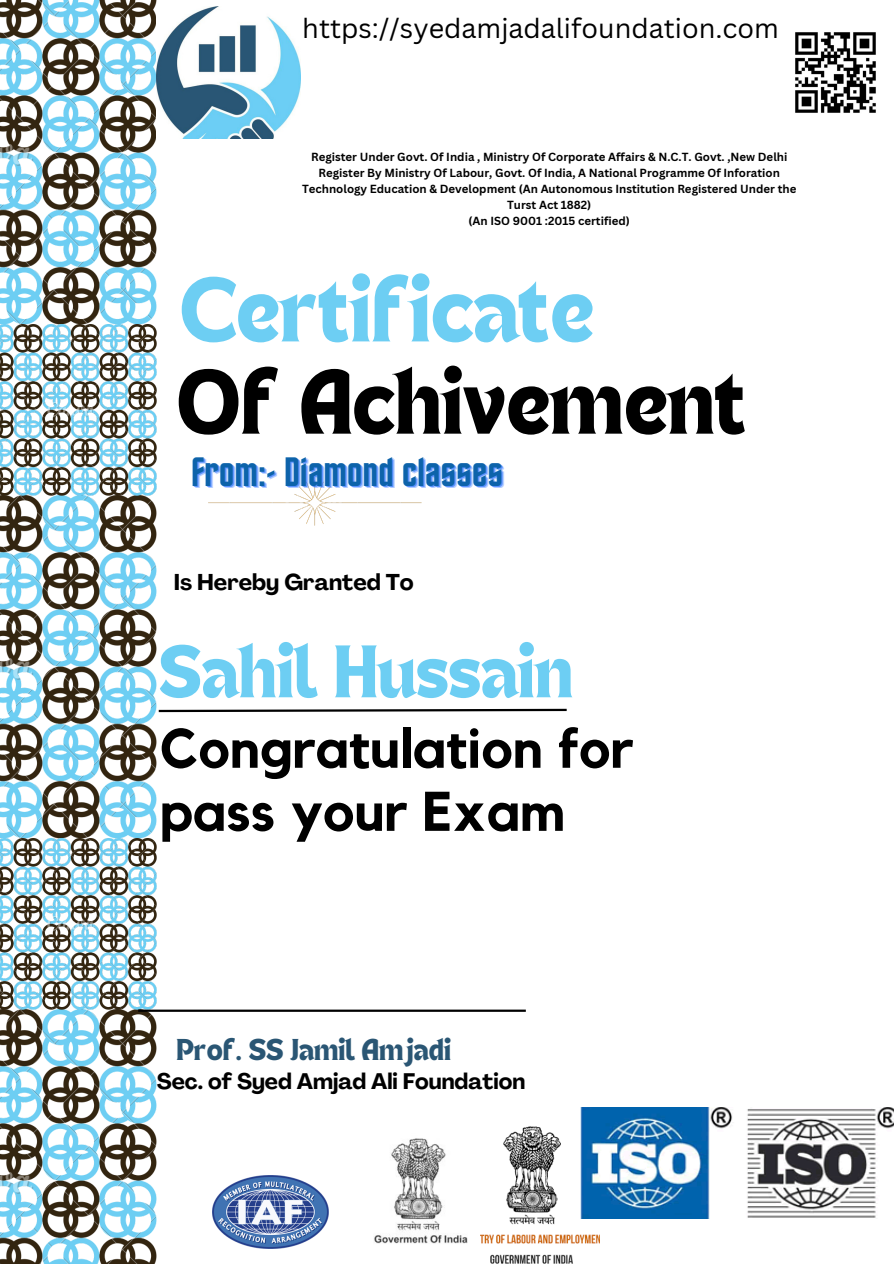
<style>
.page{position:relative;width:894px;height:1264px;background:#fff}
.page>*{position:absolute;margin:0;border:0;box-sizing:border-box;transform-origin:0 0}
.t1{font:66px "TANHEADLINE";color:#000}
.t2{font:66px "TANHEADLINE";color:#6dcef3}
.t3{font:700 55.2px/63px "Kollektif";color:#000}
.t4{font:53.7px "TANHEADLINE";color:#6dcef3}
.t5{font:41.25px "Horta";color:#0d63aa}
.t6{font:27px "Canva Sans";color:#000}
.t7{font:700 22.5px "Agrandir";color:#000}
.t8{font:700 22.2px "Agrandir";color:#000}
.t9{font:21.75px "TANHEADLINE";color:#2a5674}
.t10{font:700 11.4px/15.8px "Canva Sans";color:#000;text-align:center}
</style>
<div class="page">
<img style="left:0;top:0;width:157px;height:1263px">
<hr style="left:138px;top:1009px;width:387px;height:2px;background:#000">
<svg style="left:156px;top:707px;width:411px;height:6px"></svg>
<img style="left:208px;top:480px;width:213px;height:45px">
<img style="left:157px;top:7px;width:143px;height:131px">
<img style="left:795px;top:32px;width:81px;height:81px">
<img style="left:480px;top:1126px;width:119px;height:137px">
<img style="left:374px;top:1138px;width:94px;height:106px">
<img style="left:580px;top:1107px;width:313px;height:111px">
<img style="left:212px;top:1175px;width:116px;height:73px">
<h3 class="t6" style="left:302px;top:9px;width:478px">https://syedamjadalifoundation.com</h3>
<p class="t10" style="left:302px;top:149px;width:495px">Register Under Govt. Of India , Ministry Of Corporate Affairs &amp; N.C.T. Govt. ,New Delhi Register By Ministry Of Labour, Govt. Of India, A National Programme Of Inforation Technology Education &amp; Development (An Autonomous Institution Registered Under the Turst Act 1882)<br>(An ISO 9001 :2015 certified)</p>
<h1 class="t2" style="left:179px;top:273px;width:416px">Certificate</h1>
<h1 class="t1" style="left:176px;top:365px;width:571px">Of Achivement</h1>
<h3 class="t5" style="left:191px;top:454px;width:313px">From:- Diamond classes</h3>
<h3 class="t7" style="left:174px;top:573px;width:241px">Is Hereby Granted To</h3>
<h3 class="t4" style="left:159px;top:642px;width:416px">Sahil Hussain</h3>
<h2 class="t3" style="left:160px;top:719px;width:474px">Congratulation for pass your Exam</h2>
<h3 class="t9" style="left:176px;top:1037px;width:276px">Prof. SS Jamil Amjadi</h3>
<h3 class="t8" style="left:157px;top:1072px;width:370px">Sec. of Syed Amjad Ali Foundation</h3>
</div>
